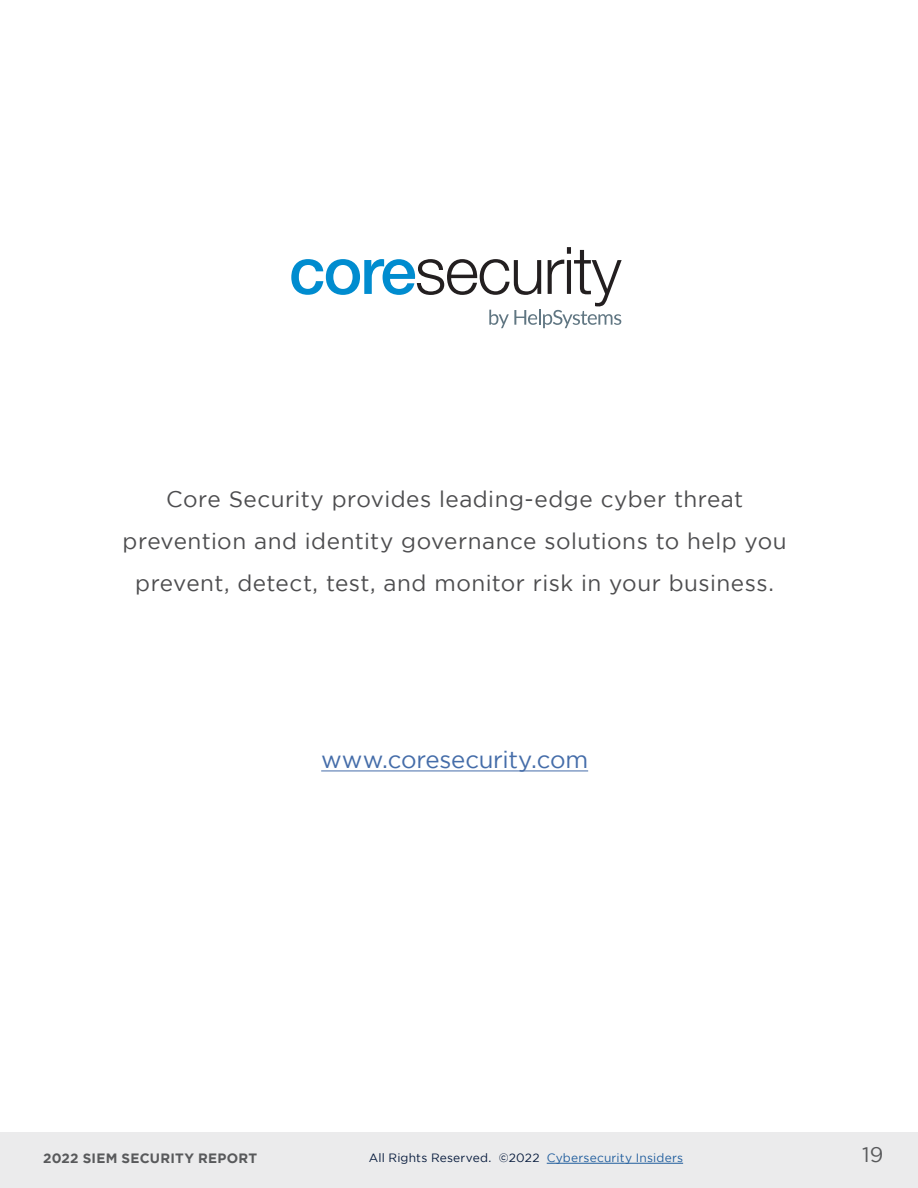
<style>
.page{position:relative;width:918px;height:1188px;background:#fff}
.page>*{position:absolute;margin:0;border:0;box-sizing:border-box;transform-origin:0 0}
.t1{font:24px "Gotham";letter-spacing:-.01em;color:#456da9}
.t2{font:22.5px/42px "Gotham";letter-spacing:.02em;color:#4d4d4f;text-align:center}
.t3{font:21px "Gotham";color:#58595b}
.t4{font:700 13.5px "Gotham";letter-spacing:.02em;color:#58595b}
.t5{font:12px "Gotham";letter-spacing:.015em;color:#071b3d}
.s1{color:#215e9e}
</style>
<div class="page">
<div style="left:0;top:1132px;width:918px;height:56px;background:#ebebec"></div>
<hr style="left:547px;top:1163px;width:136px;height:1px;background:#215e9e">
<svg style="left:291px;top:247px;width:331px;height:81px"></svg>
<hr style="left:321px;top:771px;width:267px;height:1px;background:#456da9">
<p class="t2" style="left:123px;top:477px;width:666px">Core Security provides leading-edge cyber threat prevention and identity governance solutions to help you prevent, detect, test, and monitor risk in your business.</p>
<p class="t1" style="left:321px;top:746px;width:268px">www.coresecurity.com</p>
<p class="t4" style="left:43px;top:1150px;width:216px">2022 SIEM SECURITY REPORT</p>
<p class="t5" style="left:369px;top:1151px;width:316px">All Rights Reserved. ©2022 <span class="s1">Cybersecurity Insiders</span></p>
<p class="t3" style="left:862px;top:1143px;width:23px">19</p>
</div>
